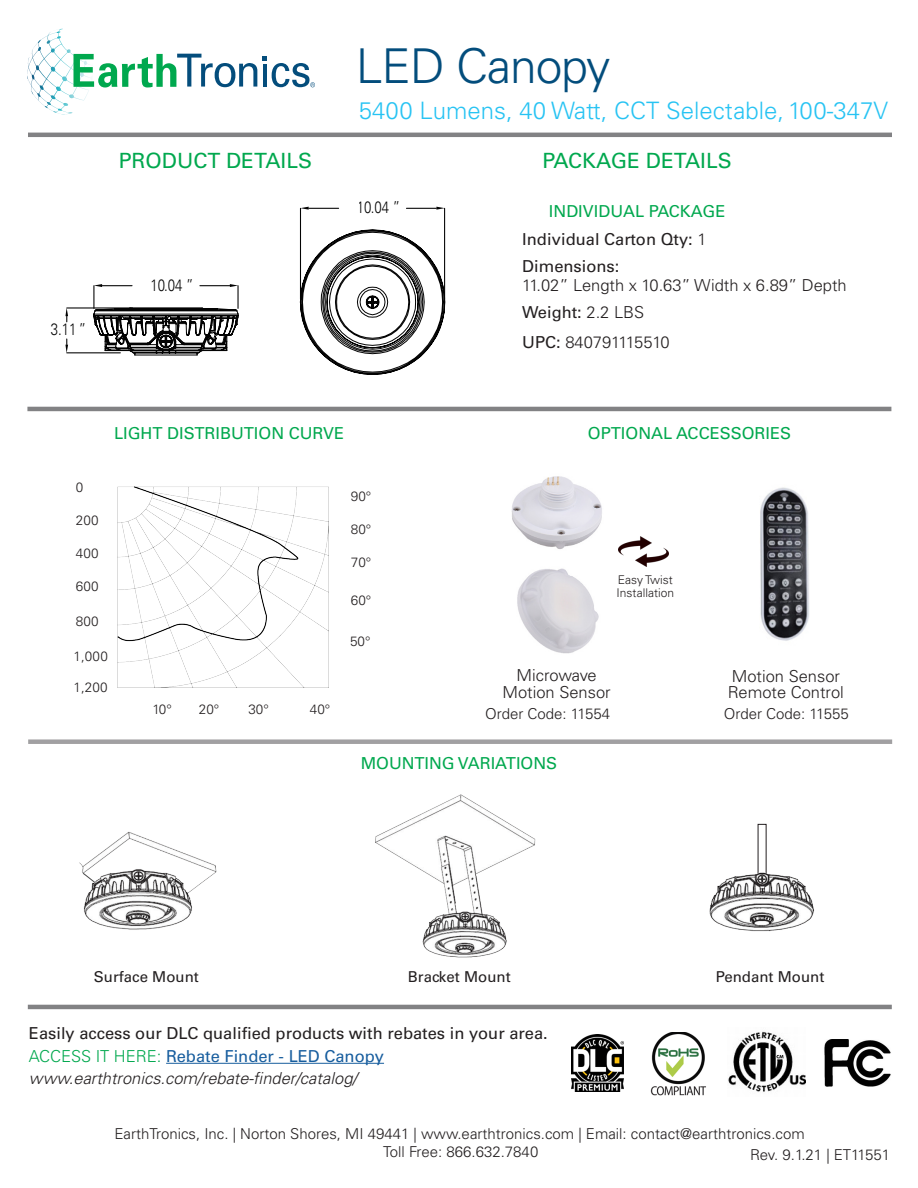
<style>
.page{position:relative;width:918px;height:1188px;background:#fff}
.page>*{position:absolute;margin:0;border:0;box-sizing:border-box;transform-origin:0 0}
.t1{font:300 48px "Univers LT Std";letter-spacing:-.02em;color:#034d7c}
.t2{font:300 24px "Univers LT Std";color:#27c3f3}
.t3{font:21px "Univers LT Std";color:#00a84e}
.t4{font:16.5px "Univers LT Std";color:#231f20}
.t5{font:300 16.5px "Univers LT Std";color:#231f20}
.t6{font:16.5px "Univers LT Std";color:#00a84e}
.t7{font:italic 300 16.5px "Univers LT Std";color:#231f20}
.t8{font:16.5px "Univers LT Std";color:#175d9e}
.t9{font:300 16.5px "Univers LT Std";color:#030303;scale:.8 1}
.t10{font:300 15px "Univers LT Std";color:#231f20}
.t11{font:15px "Univers LT Std";color:#231f20}
.t12{font:300 15px "Univers LT Std";letter-spacing:-.02em;color:#231f20}
.t13{font:300 13.5px "Univers LT Std";color:#231f20}
.t14{font:300 12px "Univers LT Std";color:#231f20}
.s1{font-weight:300}
.s2{font-weight:400}
.s3{font-weight:300;color:#00a84e}
</style>
<div class="page">
<img style="left:650px;top:1032px;width:56px;height:64px">
<hr style="left:28px;top:1005px;width:864px;height:4px;background:#828284">
<hr style="left:27px;top:407px;width:864px;height:4px;background:#828284">
<img style="left:824px;top:1039px;width:67px;height:47px">
<hr style="left:166px;top:1063px;width:218px;height:1px;background:#175d9e">
<svg style="left:27px;top:29px;width:35px;height:46px"></svg>
<svg style="left:73px;top:54px;width:184px;height:33px"></svg>
<svg style="left:263px;top:56px;width:52px;height:31px"></svg>
<hr style="left:28px;top:133px;width:864px;height:4px;background:#828284">
<img style="left:728px;top:1031px;width:77px;height:61px">
<div style="left:28px;top:739px;width:864px;height:5px;background:#a1a0a2"></div>
<svg style="left:300px;top:229px;width:145px;height:146px"></svg>
<hr style="left:406px;top:208px;width:30px;height:1px;background:#030303">
<hr style="left:309px;top:208px;width:30px;height:1px;background:#030303">
<hr style="left:444px;top:208px;width:1px;height:91px;background:#030303">
<hr style="left:300px;top:208px;width:1px;height:91px;background:#030303">
<svg style="left:300px;top:207px;width:9px;height:3px"></svg>
<svg style="left:436px;top:207px;width:9px;height:3px"></svg>
<hr style="left:67px;top:352px;width:53px;height:1px;background:#030303">
<hr style="left:67px;top:307px;width:65px;height:2px;background:#030303">
<svg style="left:65px;top:308px;width:3px;height:14px"></svg>
<svg style="left:65px;top:339px;width:3px;height:14px"></svg>
<svg style="left:93px;top:284px;width:146px;height:71px"></svg>
<div style="left:135px;top:275px;width:16px;height:21px;background:#fff"></div>
<img style="left:79px;top:831px;width:113px;height:99px">
<svg style="left:82px;top:837px;width:135px;height:56px"></svg>
<img style="left:375px;top:794px;width:161px;height:164px">
<img style="left:709px;top:823px;width:105px;height:109px">
<img style="left:118px;top:487px;width:210px;height:201px">
<img style="left:760px;top:487px;width:49px;height:154px">
<img style="left:511px;top:476px;width:91px;height:73px">
<img style="left:517px;top:568px;width:82px;height:86px">
<img style="left:619px;top:536px;width:49px;height:30px">
<img style="left:572px;top:1034px;width:51px;height:58px">
<p class="t1" style="left:356px;top:37px;width:256px">LED Canopy</p>
<p class="t2" style="left:359px;top:96px;width:531px">5400 Lumens, 40 Watt, CCT Selectable, 100-347V</p>
<p class="t3" style="left:119px;top:148px;width:195px">PRODUCT DETAILS</p>
<p class="t3" style="left:543px;top:148px;width:191px">PACKAGE DETAILS</p>
<p class="t9" style="left:51px;top:319px;width:46px">3.11 ”</p>
<p class="t9" style="left:150px;top:275px;width:56px">10.04 ”</p>
<p class="t9" style="left:357px;top:198px;width:56px">10.04 ”</p>
<p class="t6" style="left:549px;top:202px;width:178px">INDIVIDUAL PACKAGE</p>
<p class="t4" style="left:522px;top:229px;width:186px">Individual Carton Qty: <span class="s1">1</span></p>
<p class="t4" style="left:522px;top:256px;width:99px">Dimensions:</p>
<p class="t5" style="left:522px;top:275px;width:326px">11.02” Length x 10.63” Width x 6.89” Depth</p>
<p class="t4" style="left:522px;top:303px;width:123px">Weight: <span class="s1">2.2 LBS</span></p>
<p class="t5" style="left:522px;top:332px;width:149px"><span class="s2">UPC:</span> 840791115510</p>
<p class="t6" style="left:114px;top:423px;width:232px">LIGHT DISTRIBUTION CURVE</p>
<p class="t6" style="left:588px;top:423px;width:205px">OPTIONAL ACCESSORIES</p>
<p class="t13" style="left:76px;top:479px;width:9px">0</p>
<p class="t13" style="left:76px;top:512px;width:24px">200</p>
<p class="t13" style="left:76px;top:545px;width:24px">400</p>
<p class="t13" style="left:76px;top:578px;width:24px">600</p>
<p class="t13" style="left:76px;top:613px;width:24px">800</p>
<p class="t13" style="left:74px;top:649px;width:36px">1,000</p>
<p class="t13" style="left:74px;top:679px;width:36px">1,200</p>
<p class="t13" style="left:152px;top:701px;width:21px">10°</p>
<p class="t13" style="left:199px;top:701px;width:22px">20°</p>
<p class="t13" style="left:248px;top:701px;width:22px">30°</p>
<p class="t13" style="left:310px;top:701px;width:22px">40°</p>
<p class="t13" style="left:351px;top:488px;width:22px">90°</p>
<p class="t13" style="left:351px;top:521px;width:22px">80°</p>
<p class="t13" style="left:351px;top:554px;width:22px">70°</p>
<p class="t13" style="left:351px;top:592px;width:22px">60°</p>
<p class="t13" style="left:350px;top:634px;width:22px">50°</p>
<p class="t14" style="left:618px;top:572px;width:57px">Easy Twist</p>
<p class="t14" style="left:617px;top:586px;width:59px">Installation</p>
<p class="t5" style="left:517px;top:666px;width:82px">Microwave</p>
<p class="t5" style="left:503px;top:682px;width:110px">Motion Sensor</p>
<p class="t10" style="left:485px;top:704px;width:127px">Order Code: 11554</p>
<p class="t10" style="left:724px;top:704px;width:127px">Order Code: 11555</p>
<p class="t5" style="left:732px;top:666px;width:110px">Motion Sensor</p>
<p class="t5" style="left:728px;top:682px;width:118px">Remote Control</p>
<p class="t6" style="left:361px;top:754px;width:198px">MOUNTING VARIATIONS</p>
<p class="t11" style="left:94px;top:968px;width:107px">Surface Mount</p>
<p class="t11" style="left:408px;top:968px;width:104px">Bracket Mount</p>
<p class="t11" style="left:716px;top:968px;width:110px">Pendant Mount</p>
<p class="t4" style="left:29px;top:1024px;width:520px">Easily access our DLC qualified products with rebates in your area.</p>
<p class="t8" style="left:29px;top:1046px;width:357px"><span class="s3">ACCESS IT HERE:</span> Rebate Finder - LED Canopy</p>
<p class="t7" style="left:29px;top:1068px;width:330px">www.earthtronics.com/rebate-finder/catalog/</p>
<p class="t10" style="left:114px;top:1125px;width:692px">EarthTronics, Inc. | Norton Shores, MI 49441 | www.earthtronics.com | Email: contact@earthtronics.com</p>
<p class="t10" style="left:383px;top:1143px;width:157px">Toll Free: 866.632.7840</p>
<p class="t12" style="left:750px;top:1145px;width:142px">Rev. 9.1.21 | ET11551</p>
</div>
